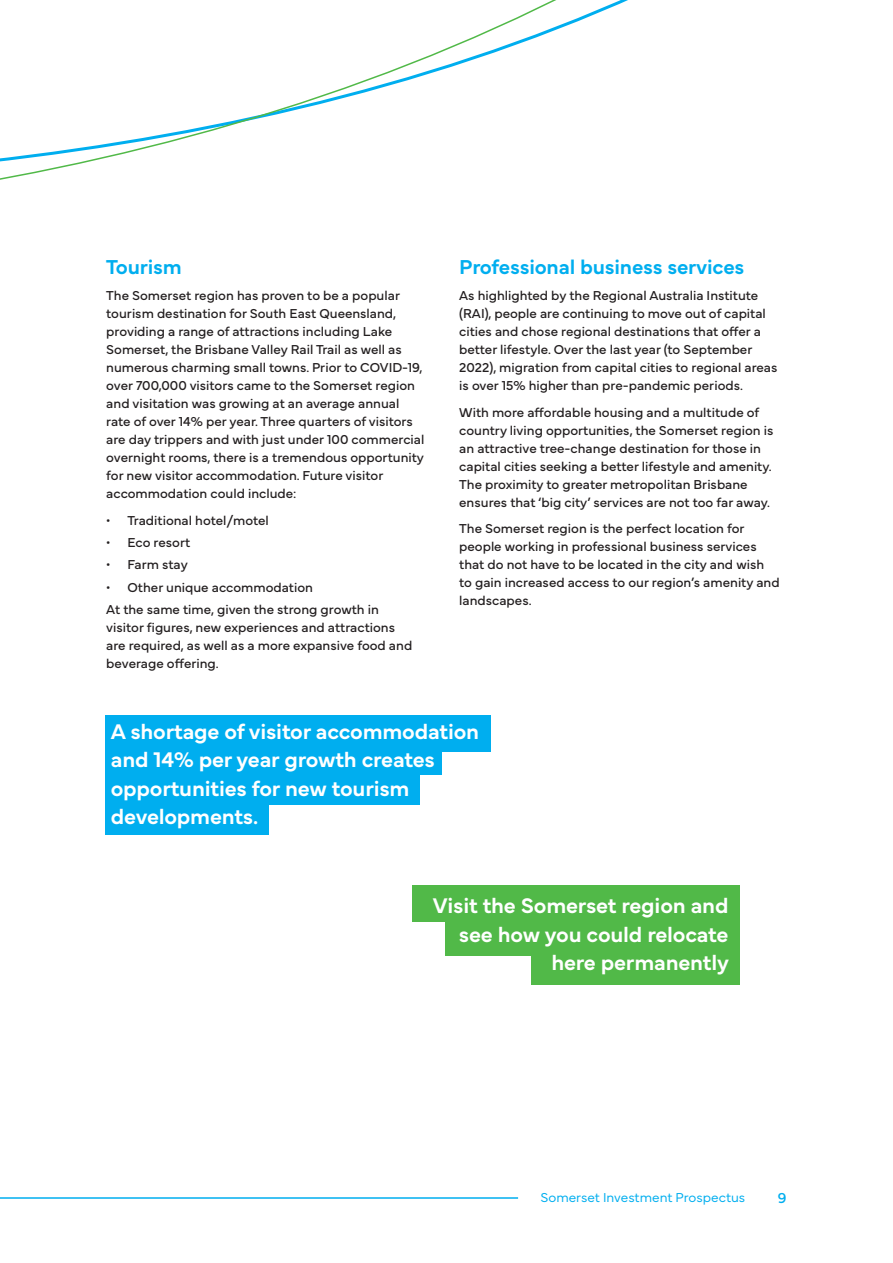
<style>
.page{position:relative;width:893px;height:1263px;background:#fff}
.page>*{position:absolute;margin:0;border:0;box-sizing:border-box;transform-origin:0 0}
.t1{font:600 22.05px/28.3px "Mundial";letter-spacing:-.01em;color:#fff}
.Body_Text{font:600 21px "Mundial";letter-spacing:-.01em;color:#00aeef}
.t2{font:15px "Mundial";color:#00aeef}
.Body_Text-2{font:13.5px/18px "Mundial";color:#231f20}
.t3{font:300 13.5px "Mundial";color:#00aeef}
</style>
<div class="page">
<div style="left:412px;top:885px;width:328px;height:36px;background:#51b948"></div>
<div style="left:531px;top:948px;width:209px;height:37px;background:#51b948"></div>
<div style="left:445px;top:919px;width:295px;height:36px;background:#51b948"></div>
<hr style="left:0;top:1197px;width:518px;height:2px;background:#00aeef">
<svg style="left:0;top:0;width:628px;height:180px"></svg>
<div style="left:105px;top:715px;width:386px;height:37px;background:#00aeef"></div>
<div style="left:105px;top:769px;width:315px;height:36px;background:#00aeef"></div>
<div style="left:105px;top:798px;width:164px;height:36px;background:#00aeef"></div>
<div style="left:105px;top:738px;width:337px;height:36px;background:#00aeef"></div>
<p class="Body_Text" style="left:106px;top:250px;width:77px">Tourism</p>
<p class="Body_Text-2" style="left:106px;top:285px;width:320px">The Somerset region has proven to be a popular tourism destination for South East Queensland, providing a range of attractions including Lake Somerset, the Brisbane Valley Rail Trail as well as numerous charming small towns. Prior to COVID-19, over 700,000 visitors came to the Somerset region and visitation was growing at an average annual rate of over 14% per year. Three quarters of visitors are day trippers and with just under 100 commercial overnight rooms, there is a tremendous opportunity for new visitor accommodation. Future visitor accommodation could include:</p>
<p class="Body_Text-2" style="left:106px;top:510px;width:164px">• Traditional hotel/motel</p>
<p class="Body_Text-2" style="left:106px;top:532px;width:85px">• Eco resort</p>
<p class="Body_Text-2" style="left:106px;top:554px;width:83px">• Farm stay</p>
<p class="Body_Text-2" style="left:106px;top:577px;width:208px">• Other unique accommodation</p>
<p class="Body_Text-2" style="left:106px;top:599px;width:307px">At the same time, given the strong growth in visitor figures, new experiences and attractions are required, as well as a more expansive food and beverage offering.</p>
<p class="Body_Text" style="left:459px;top:250px;width:287px">Professional business services</p>
<p class="Body_Text-2" style="left:459px;top:285px;width:320px">As highlighted by the Regional Australia Institute (RAI), people are continuing to move out of capital cities and chose regional destinations that offer a better lifestyle. Over the last year (to September 2022), migration from capital cities to regional areas is over 15% higher than pre-pandemic periods.</p>
<p class="Body_Text-2" style="left:459px;top:402px;width:316px">With more affordable housing and a multitude of country living opportunities, the Somerset region is an attractive tree-change destination for those in capital cities seeking a better lifestyle and amenity.<br>The proximity to greater metropolitan Brisbane ensures that ‘big city’ services are not too far away.</p>
<p class="Body_Text-2" style="left:459px;top:518px;width:322px">The Somerset region is the perfect location for people working in professional business services that do not have to be located in the city and wish to gain increased access to our region’s amenity and landscapes.</p>
<p class="t1" style="left:111px;top:715px;width:370px">A shortage of visitor accommodation and 14% per year growth creates opportunities for new tourism developments.</p>
<p class="t1" style="left:433px;top:889px;width:298px;text-align:right">Visit the Somerset region and see how you could relocate here permanently</p>
<p class="t3" style="left:540px;top:1187px;width:206px">Somerset Investment Prospectus</p>
<p class="t2" style="left:778px;top:1186px;width:10px">9</p>
</div>
